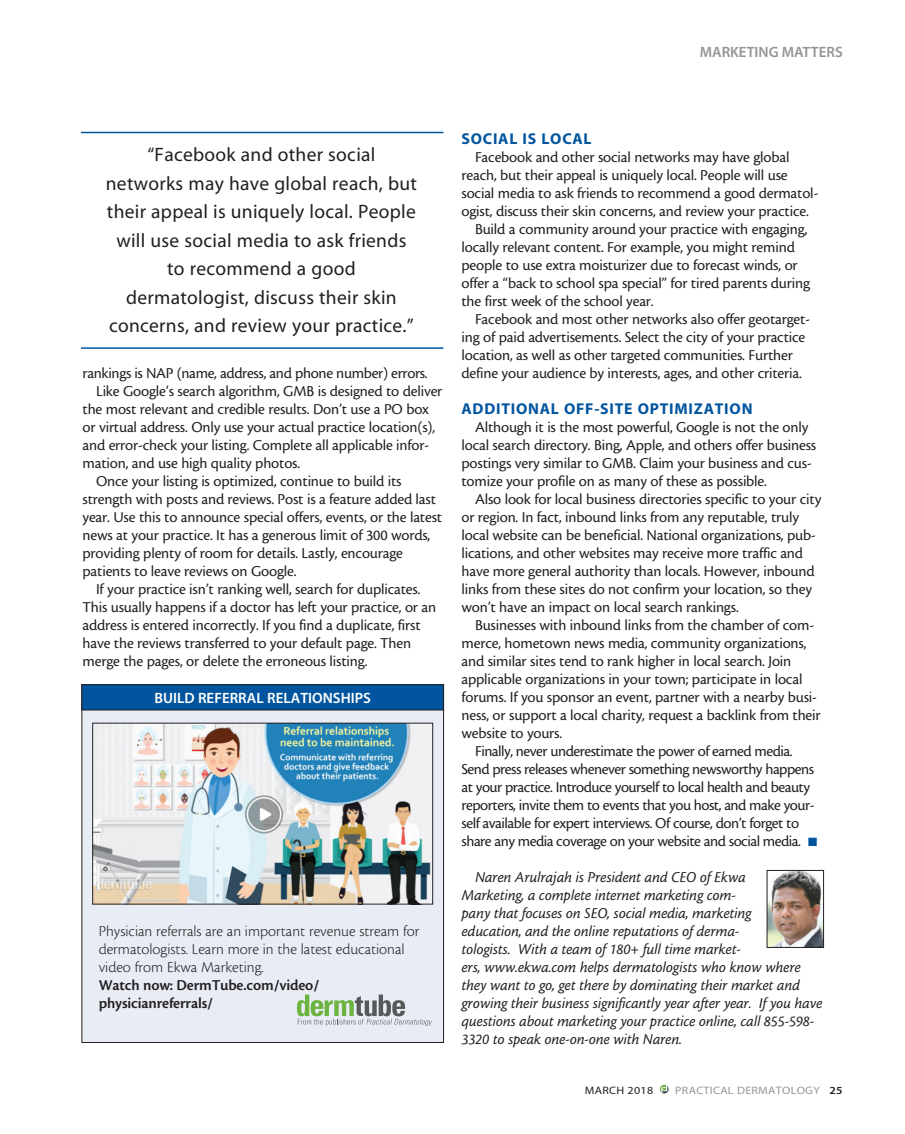
<style>
.page{position:relative;width:905px;height:1134px;background:#fff}
.page>*{position:absolute;margin:0;border:0;box-sizing:border-box;transform-origin:0 0}
.pullquote{font:19.5px/28.5px "Myriad MM 400 600";letter-spacing:.015em;color:#231f20;text-align:center}
.body{font:15.75px/18px "Cronos MM 408 10";letter-spacing:-.01em;color:#231f20}
.body-2{font:15.75px/18px "Cronos MM It 408 10";letter-spacing:-.005em;color:#231f20}
.body-3{font:15.75px/18px "Cronos MM 408 10";letter-spacing:-.03em;color:#231f20}
.body-4{font:15.75px/18px "Cronos MM 250 10";color:#231f20}
.body-5{font:15.75px/18px "Cronos MM 574 10";letter-spacing:-.01em;color:#231f20}
.subhead{font:15.75px "Myriad MM 700 600";letter-spacing:.05em;color:#01559f}
.sidebar_h1{font:15px "Myriad MM 565 600";color:#fff}
.t1{font:15px "Myriad MM 565 600";color:#939598}
.t2{font:10.8px "Myriad MM 400 600";letter-spacing:.025em;color:#939598;scale:1.11 1}
.t3{font:10.8px "Myriad MM 400 600";letter-spacing:.025em;color:#231f20;scale:1.11 1}
.s1{color:#01559f}
.s2{font-family:"Myriad MM 565 600";color:#231f20}
</style>
<div class="page">
<svg style="left:659px;top:1085px;width:9px;height:9px"></svg>
<img style="left:768px;top:872px;width:54px;height:74px">
<div style="left:766px;top:870px;width:58px;height:78px;border:1px solid #231f20"></div>
<div style="left:82px;top:685px;width:361px;height:357px;background:#e8ecf5"></div>
<div style="left:82px;top:685px;width:361px;height:25px;background:#01559f"></div>
<div style="left:81px;top:684px;width:363px;height:26px;border:1px solid #231f20"></div>
<svg style="left:297px;top:995px;width:135px;height:31px"></svg>
<img style="left:94px;top:725px;width:337px;height:177px">
<div style="left:92px;top:723px;width:341px;height:181px;border:1px solid #231f20"></div>
<hr style="left:81px;top:132px;width:362px;height:1px;background:#01559f">
<hr style="left:81px;top:347px;width:362px;height:2px;background:#01559f">
<p class="t1" style="left:699px;top:45px;width:145px">MARKETING MATTERS</p>
<p class="pullquote" style="left:106px;top:141px;width:312px">“Facebook and other social<br>networks may have global reach, but their appeal is uniquely local. People will use social media to ask friends to recommend a good dermatologist, discuss their skin concerns, and review your practice.”</p>
<p class="body" style="left:82px;top:364px;width:346px">rankings is NAP (name, address, and phone number) errors.</p>
<p class="body" style="left:82px;top:382px;width:361px;text-indent:14px">Like Google’s search algorithm, GMB is designed to deliver the most relevant and credible results. Don’t use a PO box or virtual address. Only use your actual practice location(s), and error-check your listing. Complete all applicable infor&shy;mation, and use high quality photos.</p>
<p class="body" style="left:82px;top:472px;width:361px;text-indent:14px">Once your listing is optimized, continue to build its strength with posts and reviews. Post is a feature added last year. Use this to announce special offers, events, or the latest news at your practice. It has a generous limit of 300 words, providing plenty of room for details. Lastly, encourage patients to leave reviews on Google.</p>
<p class="body" style="left:82px;top:580px;width:355px;text-indent:14px">If your practice isn’t ranking well, search for duplicates.<br>This usually happens if a doctor has left your practice, or an address is entered incorrectly. If you find a duplicate, first have the reviews transferred to your default page. Then merge the pages, or delete the erroneous listing.</p>
<p class="sidebar_h1" style="left:154px;top:691px;width:218px">BUILD REFERRAL RELATIONSHIPS</p>
<p class="body-4" style="left:99px;top:922px;width:322px">Physician referrals are an important revenue stream for dermatologists. Learn more in the latest educational video from Ekwa Marketing.</p>
<p class="body-5" style="left:99px;top:976px;width:222px">Watch now: DermTube.com/video/ physicianreferrals/</p>
<p class="subhead" style="left:461px;top:131px;width:132px">SOCIAL IS LOCAL</p>
<p class="body" style="left:461px;top:148px;width:358px;text-indent:14px">Facebook and other social networks may have global reach, but their appeal is uniquely local. People will use social media to ask friends to recommend a good dermatol&shy;ogist, discuss their skin concerns, and review your practice.</p>
<p class="body" style="left:461px;top:220px;width:350px;text-indent:14px">Build a community around your practice with engaging, locally relevant content. For example, you might remind people to use extra moisturizer due to forecast winds, or offer a “back to school spa special” for tired parents during the first week of the school year.</p>
<p class="body" style="left:461px;top:310px;width:350px;text-indent:14px">Facebook and most other networks also offer geotarget&shy;ing of paid advertisements. Select the city of your practice location, as well as other targeted communities. Further define your audience by interests, ages, and other criteria.</p>
<p class="subhead" style="left:461px;top:401px;width:292px">ADDITIONAL OFF-SITE OPTIMIZATION</p>
<p class="body" style="left:461px;top:418px;width:356px;text-indent:14px">Although it is the most powerful, Google is not the only local search directory. Bing, Apple, and others offer business postings very similar to GMB. Claim your business and cus&shy;tomize your profile on as many of these as possible.</p>
<p class="body" style="left:461px;top:490px;width:361px;text-indent:14px">Also look for local business directories specific to your city or region. In fact, inbound links from any reputable, truly local website can be beneficial. National organizations, pub&shy;lications, and other websites may receive more traffic and have more general authority than locals. However, inbound links from these sites do not confirm your location, so they won’t have an impact on local search rankings.</p>
<p class="body" style="left:461px;top:616px;width:360px;text-indent:14px">Businesses with inbound links from the chamber of com&shy;merce, hometown news media, community organizations, and similar sites tend to rank higher in local search. Join applicable organizations in your town; participate in local forums. If you sponsor an event, partner with a nearby busi&shy;ness, or support a local charity, request a backlink from their website to yours.</p>
<p class="body-3" style="left:461px;top:742px;width:357px;text-indent:14px">Finally, never underestimate the power of earned media.<br>Send press releases whenever something newsworthy happens at your practice. Introduce yourself to local health and beauty reporters, invite them to events that you host, and make your&shy;self available for expert interviews. Of course, don’t forget to share any media coverage on your website and social media. <span class="s1">■</span></p>
<p class="body-2" style="left:461px;top:868px;width:362px;text-indent:14px">Naren Arulrajah is President and CEO of Ekwa<br>Marketing, a complete internet marketing com-<br>pany that focuses on SEO, social media, marketing<br>education, and the online reputations of derma-<br>tologists. With a team of 180+ full time market-<br>ers, www.ekwa.com helps dermatologists who know where they want to go, get there by dominating their market and growing their business significantly year after year. If you have questions about marketing your practice online, call 855-598- 3320 to speak one-on-one with Naren.</p>
<p class="t3" style="left:584px;top:1085px;width:63px">MARCH 2018</p>
<p class="t2" style="left:675px;top:1085px;width:152px">PRACTICAL DERMATOLOGY <span class="s2">25</span></p>
</div>
